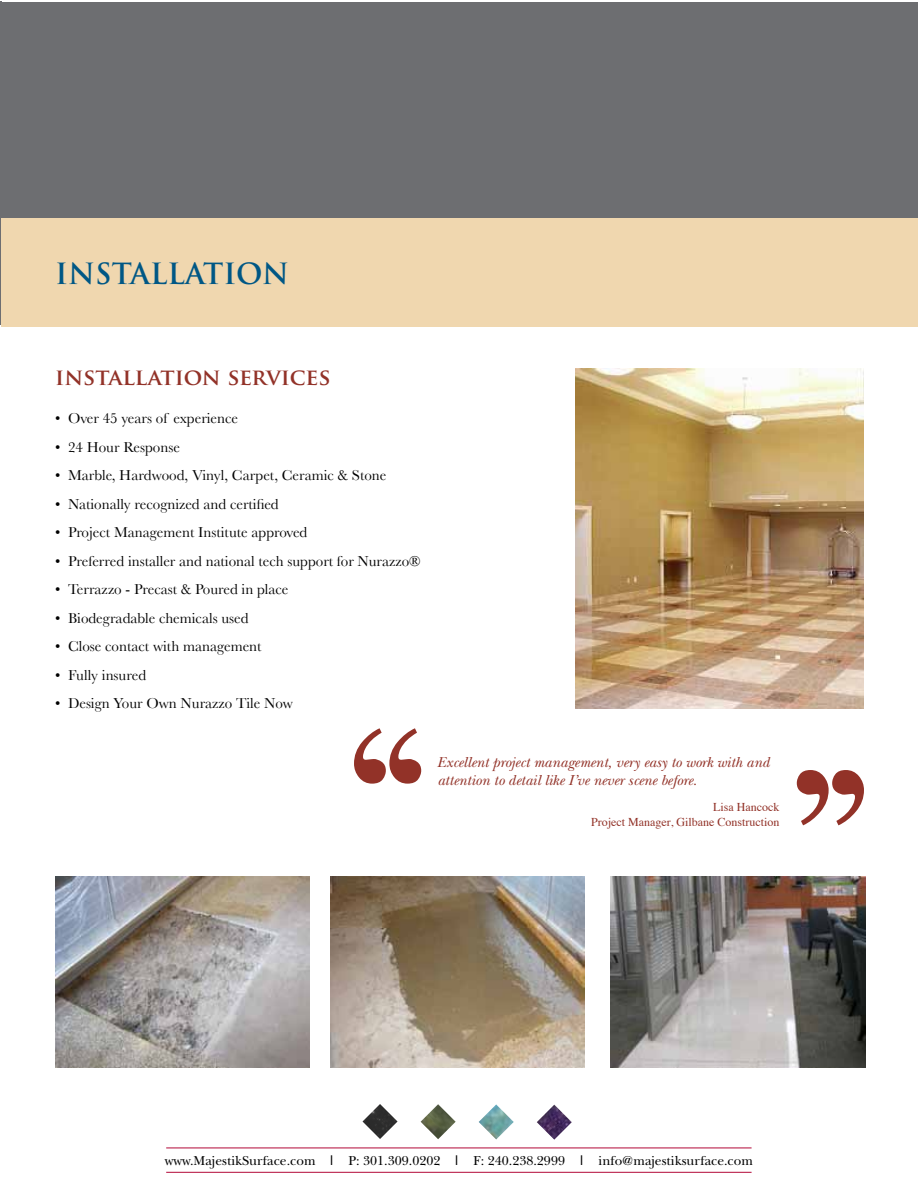
<style>
.page{position:relative;width:918px;height:1188px;background:#fff}
.page>*{position:absolute;margin:0;border:0;box-sizing:border-box;transform-origin:0 0}
.t1{font:700 28.5px "Trajan Pro";color:#005785}
.t2{font:700 22.5px "Trajan Pro";color:#923228}
.t3{font:15px "Baskerville";color:#000}
.t4{font:italic 15px/18px "New Baskerville";color:#923228}
.t5{font:13.5px "New Baskerville";color:#000}
.t6{font:12px/15px "Times";color:#923228;text-align:right}
.s1{font-family:"Helvetica"}
</style>
<div class="page">
<div style="left:2px;top:2px;width:916px;height:216px;background:#6d6e71"></div>
<hr style="left:0;top:1px;width:2px;height:324px;background:#6d6e71">
<div style="left:2px;top:218px;width:916px;height:109px;background:#f0d7af"></div>
<hr style="left:166px;top:1148px;width:586px;height:1px;background:#b30838">
<hr style="left:166px;top:1172px;width:586px;height:1px;background:#b30838">
<img style="left:363px;top:1104px;width:35px;height:35px">
<img style="left:421px;top:1104px;width:35px;height:35px">
<img style="left:479px;top:1104px;width:35px;height:35px">
<img style="left:537px;top:1105px;width:35px;height:35px">
<img style="left:55px;top:876px;width:255px;height:192px">
<img style="left:330px;top:876px;width:255px;height:192px">
<img style="left:610px;top:876px;width:255px;height:192px">
<img style="left:575px;top:368px;width:289px;height:341px">
<svg style="left:354px;top:728px;width:67px;height:56px"></svg>
<svg style="left:797px;top:770px;width:67px;height:55px"></svg>
<h1 class="t1" style="left:55px;top:256px;width:236px">INSTALLATION</h1>
<h2 class="t2" style="left:55px;top:363px;width:277px">installation services</h2>
<p class="t3" style="left:55px;top:409px;width:184px">• Over 45 years of experience</p>
<p class="t3" style="left:55px;top:438px;width:126px">• 24 Hour Response</p>
<p class="t3" style="left:55px;top:466px;width:333px">• Marble, Hardwood, Vinyl, Carpet, Ceramic &amp; Stone</p>
<p class="t3" style="left:55px;top:495px;width:225px">• Nationally recognized and certified</p>
<p class="t3" style="left:55px;top:523px;width:254px">• Project Management Institute approved</p>
<p class="t3" style="left:55px;top:552px;width:367px">• Preferred installer and national tech support for Nurazzo®</p>
<p class="t3" style="left:55px;top:580px;width:235px">• Terrazzo - Precast &amp; Poured in place</p>
<p class="t3" style="left:55px;top:609px;width:195px">• Biodegradable chemicals used</p>
<p class="t3" style="left:55px;top:637px;width:208px">• Close contact with management</p>
<p class="t3" style="left:55px;top:666px;width:92px">• Fully insured</p>
<p class="t3" style="left:55px;top:694px;width:239px">• Design Your Own Nurazzo Tile Now</p>
<p class="t4" style="left:437px;top:753px;width:334px">Excellent project management, very easy to work with and attention to detail like I’ve never scene before.</p>
<p class="t6" style="left:591px;top:798px;width:190px">Lisa Hancock<br>Project Manager, Gilbane Construction</p>
<p class="t5" style="left:165px;top:1153px;width:590px">www.MajestikSurface.com <span class="s1">|</span> P: 301.309.0202 <span class="s1">|</span> F: 240.238.2999 <span class="s1">|</span> info@majestiksurface.com</p>
</div>
